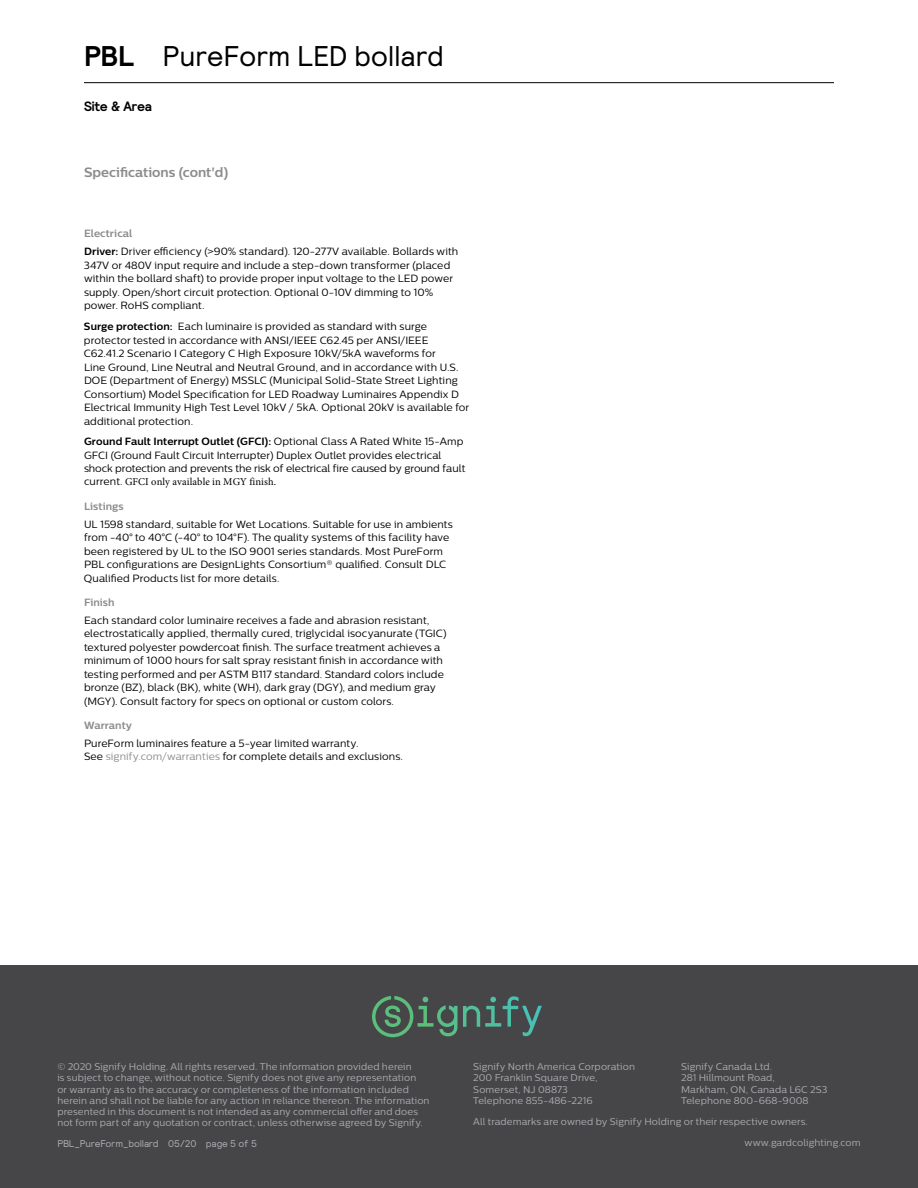
<style>
.page{position:relative;width:918px;height:1188px;background:#fff}
.page>*{position:absolute;margin:0;border:0;box-sizing:border-box;transform-origin:0 0}
.t1{font:28.5px "Relative";letter-spacing:-.015em;color:#000}
.t2{font:700 13.5px "Centrale Sans";color:#8a8c8e}
.t3{font:700 13.5px "Relative";letter-spacing:-.015em;color:#000}
.t4{font:10.5px/13.5px "Centrale Sans";letter-spacing:.01em;color:#000}
.t5{font:10.5px/13.5px "Centrale Sans";letter-spacing:-.01em;color:#000}
.t6{font:10.5px "Minion Pro";letter-spacing:.01em;color:#000}
.t7{font:700 10.5px "Centrale Sans";letter-spacing:.005em;color:#8a8c8e}
.t8{font:9.75px/11.2px "Centrale Sans";letter-spacing:.01em;color:#abadb0}
.t9{font:9.75px "Relative";letter-spacing:-.02em;color:#abadb0}
.s1{font-weight:700}
.s2{font-weight:700;color:#8a8c8e}
.s3{font-family:"Centrale Sans"}
.s4{color:#8a8c8e}
</style>
<div class="page">
<hr style="left:84px;top:82px;width:750px;height:1px;background:#000">
<div style="left:0;top:965px;width:918px;height:223px;background:#464547"></div>
<svg style="left:372px;top:996px;width:167px;height:41px"></svg>
<h1 class="t1" style="left:84px;top:37px;width:362px"><span class="s1">PBL</span> PureForm LED bollard</h1>
<p class="t3" style="left:84px;top:97px;width:70px">Site &amp; Area</p>
<p class="t2" style="left:84px;top:164px;width:146px">Specifications (cont'd)</p>
<p class="t4" style="left:84px;top:225px;width:376px;line-height:17.9px"><span class="s2">Electrical<br></span><span class="s1">Driver:</span> Driver efficiency (&gt;90% standard). 120-277V available. Bollards with</p>
<p class="t4" style="left:84px;top:258px;width:371px">347V or 480V input require and include a step-down transformer (placed within the bollard shaft) to provide proper input voltage to the LED power supply. Open/short circuit protection. Optional 0-10V dimming to 10% power. RoHS compliant.</p>
<p class="t4" style="left:84px;top:319px;width:387px"><span class="s1">Surge protection:</span> Each luminaire is provided as standard with surge protector tested in accordance with ANSI/IEEE C62.45 per ANSI/IEEE C62.41.2 Scenario I Category C High Exposure 10kV/5kA waveforms for<br>Line Ground, Line Neutral and Neutral Ground, and in accordance with U.S.<br>DOE (Department of Energy) MSSLC (Municipal Solid-State Street Lighting Consortium) Model Specification for LED Roadway Luminaires Appendix D Electrical Immunity High Test Level 10kV / 5kA. Optional 20kV is available for additional protection.</p>
<p class="t5" style="left:84px;top:435px;width:383px"><span class="s1">Ground Fault Interrupt Outlet (GFCI):</span> Optional Class A Rated White 15-Amp<br>GFCI (Ground Fault Circuit Interrupter) Duplex Outlet provides electrical shock protection and prevents the risk of electrical fire caused by ground fault</p>
<p class="t6" style="left:84px;top:475px;width:194px"><span class="s3">current.</span> GFCI only available in MGY finish.</p>
<p class="t7" style="left:84px;top:500px;width:41px">Listings</p>
<p class="t4" style="left:84px;top:517px;width:370px">UL 1598 standard, suitable for Wet Locations. Suitable for use in ambients from -40° to 40°C (-40° to 104°F). The quality systems of this facility have been registered by UL to the ISO 9001 series standards. Most PureForm PBL configurations are DesignLights Consortium® qualified. Consult DLC Qualified Products list for more details.</p>
<p class="t7" style="left:84px;top:596px;width:32px">Finish</p>
<p class="t4" style="left:84px;top:613px;width:364px">Each standard color luminaire receives a fade and abrasion resistant, electrostatically applied, thermally cured, triglycidal isocyanurate (TGIC) textured polyester powdercoat finish. The surface treatment achieves a minimum of 1000 hours for salt spray resistant finish in accordance with testing performed and per ASTM B117 standard. Standard colors include bronze (BZ), black (BK), white (WH), dark gray (DGY), and medium gray (MGY). Consult factory for specs on optional or custom colors.</p>
<p class="t7" style="left:84px;top:719px;width:50px">Warranty</p>
<p class="t4" style="left:84px;top:736px;width:321px">PureForm luminaires feature a 5-year limited warranty.<br>See <span class="s4">signify.com/warranties</span> for complete details and exclusions.</p>
<p class="t8" style="left:57px;top:1061px;width:374px">© 2020 Signify Holding. All rights reserved. The information provided herein<br>is subject to change, without notice. Signify does not give any representation<br>or warranty as to the accuracy or completeness of the information included herein and shall not be liable for any action in reliance thereon. The information presented in this document is not intended as any commercial offer and does not form part of any quotation or contract, unless otherwise agreed by Signify.</p>
<p class="t9" style="left:57px;top:1138px;width:201px">PBL_PureForm_bollard 05/20 page 5 of 5</p>
<p class="t8" style="left:473px;top:1061px;width:163px">Signify North America Corporation<br>200 Franklin Square Drive,<br>Somerset, NJ 08873<br>Telephone 855-486-2216</p>
<p class="t8" style="left:681px;top:1061px;width:148px">Signify Canada Ltd.<br>281 Hillmount Road,<br>Markham, ON, Canada L6C 2S3<br>Telephone 800-668-9008</p>
<p class="t8" style="left:744px;top:1111px;width:118px;line-height:21px;text-indent:-271px">All trademarks are owned by Signify Holding or their respective owners. www.gardcolighting.com</p>
</div>
